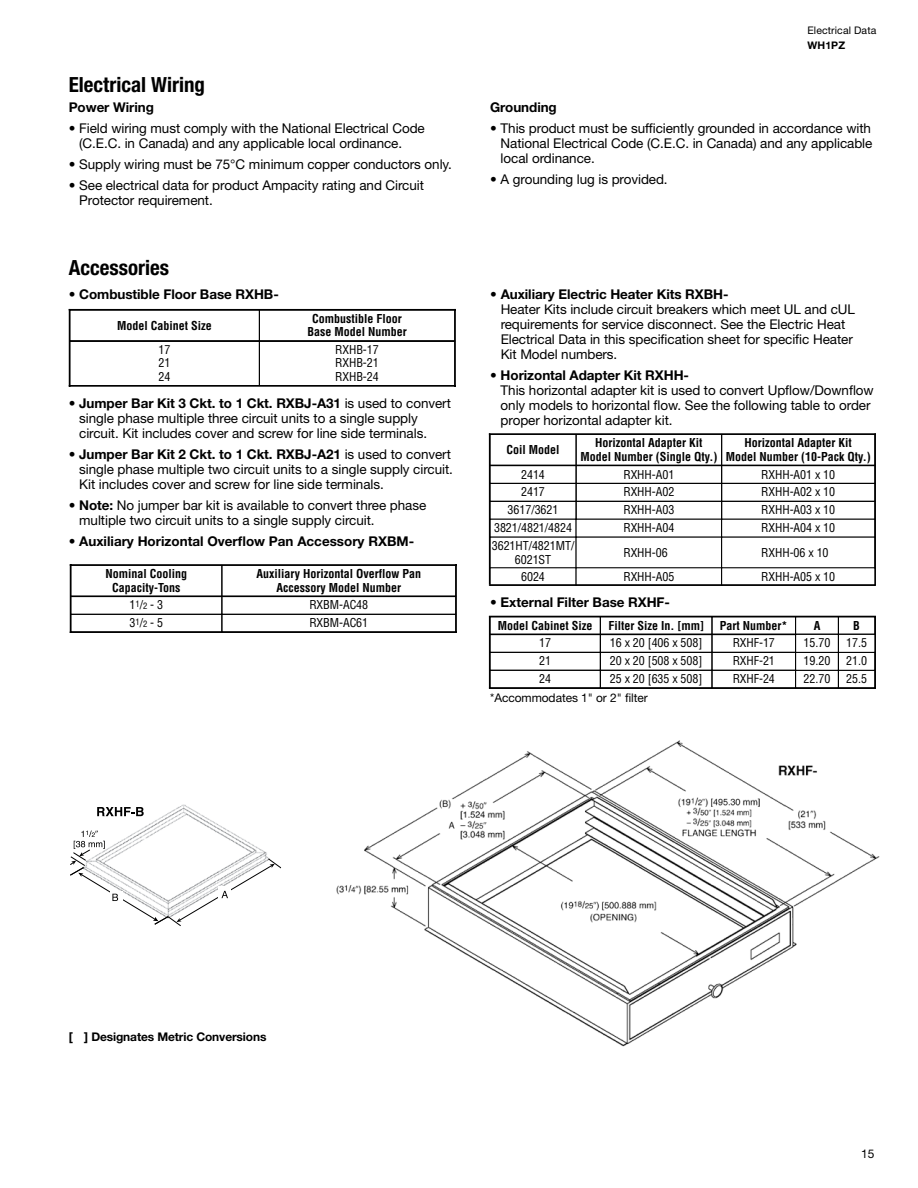
<style>
.page{position:relative;width:918px;height:1188px;background:#fff}
.page>*{position:absolute;margin:0;border:0;box-sizing:border-box;transform-origin:0 0}
.t1{font:700 condensed 20.85px "Helvetica Neue LT Std";color:#000}
.t2{font:13.5px/15px "Helvetica Neue LT Std";letter-spacing:-.005em;color:#000}
.t3{font:700 13.5px "Helvetica Neue LT Std";letter-spacing:-.005em;color:#000}
.t4{font:condensed 12px/13.5px "Helvetica";letter-spacing:-.005em;color:#000;text-align:justify}
.t5{font:700 condensed 12px/13.5px "Helvetica";color:#000;text-align:center}
.t6{font:700 12px "Helvetica Neue LT Std";letter-spacing:-.01em;color:#000}
.t7{font:12px "Helvetica Neue LT Std";letter-spacing:-.005em;color:#000}
.t8{font:10.5px "Helvetica Neue LT Std";letter-spacing:.01em;color:#000}
.t9{font:700 10.5px "Helvetica Neue LT Std";letter-spacing:.01em;color:#000}
.s1{font-weight:400}
.s2{font-weight:700}
.s3{color:#fff}
.s4{font-size:8.7px}
</style>
<div class="page">
<img style="left:336px;top:740px;width:544px;height:307px">
<svg style="left:70px;top:804px;width:211px;height:122px"></svg>
<div style="left:721px;top:483px;width:154px;height:19px;border:1px solid #000"></div>
<div style="left:721px;top:501px;width:154px;height:19px;border:1px solid #000"></div>
<div style="left:490px;top:483px;width:86px;height:19px;border:1px solid #000"></div>
<div style="left:576px;top:483px;width:146px;height:19px;border:1px solid #000"></div>
<hr style="left:490px;top:465px;width:385px;height:1px;background:#000">
<hr style="left:874px;top:433px;width:2px;height:153px;background:#000">
<div style="left:490px;top:567px;width:86px;height:19px;border:1px solid #000"></div>
<div style="left:576px;top:567px;width:146px;height:19px;border:1px solid #000"></div>
<div style="left:721px;top:567px;width:154px;height:19px;border:1px solid #000"></div>
<hr style="left:489px;top:584px;width:387px;height:2px;background:#000">
<hr style="left:489px;top:433px;width:1px;height:151px;background:#000">
<hr style="left:489px;top:433px;width:387px;height:2px;background:#000">
<div style="left:71px;top:614px;width:151px;height:18px;border:1px solid #000"></div>
<div style="left:222px;top:614px;width:234px;height:18px;border:1px solid #000"></div>
<hr style="left:71px;top:596px;width:385px;height:1px;background:#000">
<hr style="left:70px;top:564px;width:387px;height:2px;background:#000">
<hr style="left:70px;top:631px;width:387px;height:2px;background:#000">
<hr style="left:70px;top:564px;width:1px;height:69px;background:#000">
<hr style="left:455px;top:564px;width:2px;height:69px;background:#000">
<div style="left:70px;top:310px;width:190px;height:31px;border:1px solid #000"></div>
<div style="left:259px;top:310px;width:196px;height:31px;border:1px solid #000"></div>
<hr style="left:70px;top:340px;width:385px;height:2px;background:#000">
<hr style="left:454px;top:309px;width:2px;height:78px;background:#000">
<hr style="left:69px;top:309px;width:1px;height:78px;background:#000">
<hr style="left:69px;top:385px;width:387px;height:2px;background:#000">
<hr style="left:69px;top:309px;width:387px;height:1px;background:#000">
<div style="left:712px;top:670px;width:84px;height:18px;border:1px solid #000"></div>
<div style="left:490px;top:670px;width:111px;height:18px;border:1px solid #000"></div>
<div style="left:600px;top:670px;width:112px;height:18px;border:1px solid #000"></div>
<div style="left:795px;top:652px;width:44px;height:19px;border:1px solid #000"></div>
<div style="left:838px;top:652px;width:37px;height:19px;border:1px solid #000"></div>
<hr style="left:489px;top:616px;width:387px;height:1px;background:#000">
<hr style="left:489px;top:687px;width:387px;height:2px;background:#000">
<hr style="left:489px;top:616px;width:1px;height:72px;background:#000">
<hr style="left:874px;top:616px;width:2px;height:73px;background:#000">
<div style="left:490px;top:634px;width:111px;height:19px;border:1px solid #000"></div>
<div style="left:600px;top:634px;width:112px;height:19px;border:1px solid #000"></div>
<div style="left:712px;top:634px;width:84px;height:19px;border:1px solid #000"></div>
<div style="left:795px;top:634px;width:44px;height:19px;border:1px solid #000"></div>
<div style="left:838px;top:634px;width:37px;height:19px;border:1px solid #000"></div>
<h1 class="t1" style="left:69px;top:72px;width:138px">Electrical Wiring</h1>
<p class="t3" style="left:69px;top:99px;width:87px">Power Wiring</p>
<p class="t2" style="left:79px;top:120px;width:347px;text-indent:-10px">• Field wiring must comply with the National Electrical Code (C.E.C. in Canada) and any applicable local ordinance.</p>
<p class="t2" style="left:69px;top:156px;width:385px">• Supply wiring must be 75°C minimum copper conductors only.</p>
<p class="t2" style="left:79px;top:177px;width:346px;text-indent:-10px">• See electrical data for product Ampacity rating and Circuit<br>Protector requirement.</p>
<h1 class="t1" style="left:69px;top:255px;width:102px">Accessories</h1>
<p class="t8" style="left:807px;top:24px;width:70px">Electrical Data</p>
<p class="t9" style="left:807px;top:39px;width:39px">WH1PZ</p>
<p class="t3" style="left:490px;top:99px;width:68px">Grounding</p>
<p class="t2" style="left:501px;top:120px;width:373px;text-align:justify;text-indent:-10px">• This product must be sufficiently grounded in accordance with National Electrical Code (C.E.C. in Canada) and any applicable local ordinance.</p>
<p class="t2" style="left:490px;top:171px;width:179px">• A grounding lug is provided.</p>
<p class="t3" style="left:69px;top:286px;width:212px"><span class="s1">•</span> Combustible Floor Base RXHB-</p>
<p class="t2" style="left:501px;top:287px;width:356px;text-indent:-10px">• <span class="s2">Auxiliary Electric Heater Kits RXBH-<br></span>Heater Kits include circuit breakers which meet UL and cUL requirements for service disconnect. See the Electric Heat Electrical Data in this specification sheet for specific Heater Kit Model numbers.</p>
<p class="t5" style="left:117px;top:318px;width:96px">Model Cabinet Size</p>
<p class="t5" style="left:307px;top:312px;width:101px">Combustible Floor<br>Base Model Number</p>
<p class="t4" style="left:159px;top:343px;width:13px">17<br>21<br>24</p>
<p class="t4" style="left:335px;top:343px;width:45px">RXHB-17<br>RXHB-21<br>RXHB-24</p>
<p class="t2" style="left:501px;top:367px;width:375px;text-indent:-10px">• <span class="s2">Horizontal Adapter Kit RXHH-<br></span>This horizontal adapter kit is used to convert Upflow/Downflow only models to horizontal flow. See the following table to order proper horizontal adapter kit.</p>
<p class="t2" style="left:79px;top:396px;width:373px;text-indent:-10px">• <span class="s2">Jumper Bar Kit 3 Ckt. to 1 Ckt. RXBJ-A31</span> is used to convert single phase multiple three circuit units to a single supply circuit. Kit includes cover and screw for line side terminals.</p>
<p class="t2" style="left:79px;top:447px;width:375px;text-indent:-10px">• <span class="s2">Jumper Bar Kit 2 Ckt. to 1 Ckt. RXBJ-A21</span> is used to convert single phase multiple two circuit units to a single supply circuit.<br>Kit includes cover and screw for line side terminals.</p>
<p class="t2" style="left:79px;top:498px;width:349px;text-indent:-10px">• <span class="s2">Note:</span> No jumper bar kit is available to convert three phase multiple two circuit units to a single supply circuit.</p>
<p class="t5" style="left:507px;top:443px;width:55px">Coil Model</p>
<p class="t5" style="left:726px;top:436px;width:146px">Horizontal Adapter Kit<br>Model Number (10-Pack Qty.)</p>
<p class="t4" style="left:761px;top:465px;width:75px;line-height:18px">RXHH-A01 x 10<br>RXHH-A02 x 10</p>
<p class="t5" style="left:580px;top:436px;width:138px">Horizontal Adapter Kit<br>Model Number (Single Qty.)</p>
<p class="t4" style="left:521px;top:467px;width:25px">2414</p>
<p class="t4" style="left:623px;top:467px;width:52px">RXHH-A01</p>
<p class="t4" style="left:521px;top:485px;width:25px">2417</p>
<p class="t4" style="left:623px;top:485px;width:52px">RXHH-A02</p>
<p class="t4" style="left:494px;top:521px;width:79px">3821/4821/4824</p>
<p class="t4" style="left:623px;top:521px;width:52px">RXHH-A04</p>
<p class="t4" style="left:761px;top:521px;width:75px">RXHH-A04 x 10</p>
<p class="t4" style="left:492px;top:539px;width:84px;text-align:center">3621HT/4821MT/<br>6021ST</p>
<p class="t4" style="left:623px;top:545px;width:52px">RXHH-06<span class="s3">A</span></p>
<p class="t4" style="left:761px;top:545px;width:75px">RXHH-06 x 10<span class="s3">A</span></p>
<p class="t4" style="left:508px;top:503px;width:52px">3617/3621</p>
<p class="t4" style="left:623px;top:503px;width:52px">RXHH-A03</p>
<p class="t4" style="left:761px;top:503px;width:75px">RXHH-A03 x 10</p>
<p class="t3" style="left:69px;top:532px;width:347px"><span class="s1">•</span> Auxiliary Horizontal Overflow Pan Accessory RXBM-</p>
<p class="t5" style="left:106px;top:567px;width:83px">Nominal Cooling</p>
<p class="t4" style="left:521px;top:569px;width:25px">6024</p>
<p class="t4" style="left:623px;top:569px;width:52px">RXHH-A05</p>
<p class="t4" style="left:761px;top:569px;width:75px">RXHH-A05 x 10</p>
<p class="t5" style="left:112px;top:581px;width:70px">Capacity-Tons</p>
<p class="t5" style="left:257px;top:567px;width:166px">Auxiliary Horizontal Overflow Pan<br>Accessory Model Number</p>
<p class="t4" style="left:130px;top:598px;width:35px">1<sup>1</sup>/<span class="s4">2</span> - 3</p>
<p class="t4" style="left:309px;top:598px;width:60px">RXBM-AC48</p>
<p class="t4" style="left:130px;top:616px;width:35px">3<sup>1</sup>/<span class="s4">2</span> - 5</p>
<p class="t4" style="left:309px;top:616px;width:60px">RXBM-AC61</p>
<p class="t3" style="left:490px;top:594px;width:181px"><span class="s1">•</span> External Filter Base RXHF-</p>
<p class="t5" style="left:498px;top:619px;width:96px">Model Cabinet Size</p>
<p class="t5" style="left:608px;top:619px;width:97px">Filter Size In. [mm]</p>
<p class="t4" style="left:539px;top:654px;width:13px">21</p>
<p class="t4" style="left:610px;top:654px;width:94px">20 x 20 [508 x 508]</p>
<p class="t5" style="left:720px;top:619px;width:69px">Part Number*</p>
<p class="t4" style="left:733px;top:654px;width:44px">RXHF-21</p>
<p class="t5" style="left:814px;top:619px;width:8px">A</p>
<p class="t5" style="left:853px;top:619px;width:8px">B</p>
<p class="t4" style="left:539px;top:636px;width:13px">17</p>
<p class="t4" style="left:610px;top:636px;width:94px">16 x 20 [406 x 508]</p>
<p class="t4" style="left:733px;top:636px;width:44px">RXHF-17</p>
<p class="t4" style="left:804px;top:636px;width:28px">15.70</p>
<p class="t4" style="left:846px;top:636px;width:22px">17.5</p>
<p class="t4" style="left:804px;top:654px;width:28px">19.20</p>
<p class="t4" style="left:846px;top:654px;width:22px">21.0</p>
<p class="t4" style="left:539px;top:672px;width:13px">24</p>
<p class="t4" style="left:610px;top:672px;width:94px">25 x 20 [635 x 508]</p>
<p class="t4" style="left:733px;top:672px;width:44px">RXHF-24</p>
<p class="t4" style="left:804px;top:672px;width:28px">22.70</p>
<p class="t7" style="left:490px;top:690px;width:159px">*Accommodates 1" or 2" filter</p>
<p class="t4" style="left:846px;top:672px;width:22px">25.5</p>
<p class="t6" style="left:69px;top:1029px;width:199px">[ ] Designates Metric Conversions</p>
<p class="t7" style="left:861px;top:1146px;width:15px">15</p>
</div>
